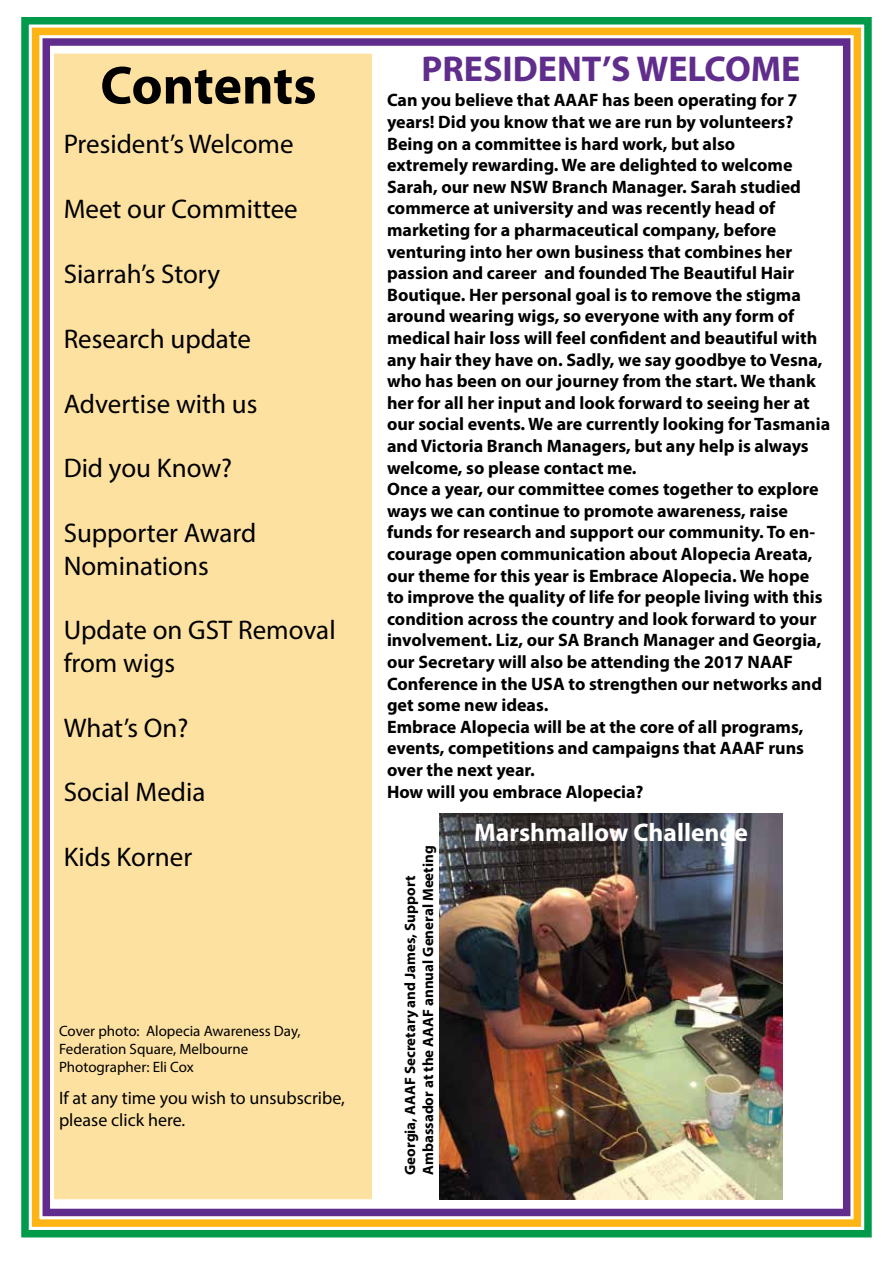
<style>
.page{position:relative;width:893px;height:1263px;background:#fff}
.page>*{position:absolute;margin:0;border:0;box-sizing:border-box;transform-origin:0 0}
.t1{font:700 54px "Myriad Pro";letter-spacing:-.005em;color:#000}
.t2{font:700 36px "Myriad Pro";color:#602d8c}
.t3{font:27px/32.4px "Myriad Pro";color:#000}
.t4{font:700 25.5px "Myriad Pro";color:#fff}
.t5{font:700 18px/21.6px "Myriad Pro";color:#000}
.t6{font:18px/21.6px "Myriad Pro";color:#000}
.t7{font:15px/18px "Myriad Pro";color:#000}
.t8{font:700 15px/18px "Myriad Pro";color:#000}
</style>
<div class="page">
<div style="left:21px;top:17px;width:851px;height:1220px;border:8px solid #009a4b"></div>
<div style="left:32px;top:28px;width:829px;height:1199px;border:8px solid #fcb514"></div>
<div style="left:43px;top:38px;width:807px;height:1178px;border:8px solid #602d8c"></div>
<div style="left:54px;top:54px;width:318px;height:1145px;background:#fde1a1"></div>
<img style="left:439px;top:814px;width:344px;height:385px">
<h1 class="t1" style="left:100px;top:50px;width:218px">Contents</h1>
<h3 class="t3" style="left:64px;top:128px;width:231px">President’s Welcome</h3>
<h3 class="t3" style="left:64px;top:192px;width:236px">Meet our Committee</h3>
<h3 class="t3" style="left:64px;top:257px;width:158px">Siarrah’s Story</h3>
<h3 class="t3" style="left:64px;top:322px;width:189px">Research update</h3>
<h3 class="t3" style="left:64px;top:387px;width:195px">Advertise with us</h3>
<h3 class="t3" style="left:64px;top:452px;width:170px">Did you Know?</h3>
<h3 class="t3" style="left:64px;top:516px;width:194px">Supporter Award<br>Nominations</h3>
<h3 class="t3" style="left:64px;top:614px;width:273px">Update on GST Removal from wigs</h3>
<h3 class="t3" style="left:64px;top:711px;width:126px">What’s On?</h3>
<h3 class="t3" style="left:64px;top:776px;width:143px">Social Media</h3>
<h3 class="t3" style="left:64px;top:840px;width:130px">Kids Korner</h3>
<p class="t7" style="left:59px;top:1022px;width:243px">Cover photo: Alopecia Awareness Day,<br>Federation Square, Melbourne<br>Photographer: Eli Cox</p>
<p class="t6" style="left:59px;top:1087px;width:287px">If at any time you wish to unsubscribe, please click here.</p>
<h2 class="t2" style="left:422px;top:45px;width:380px">PRESIDENT’S WELCOME</h2>
<p class="t5" style="left:387px;top:89px;width:445px">Can you believe that AAAF has been operating for 7 years! Did you know that we are run by volunteers?<br>Being on a committee is hard work, but also<br>extremely rewarding. We are delighted to welcome Sarah, our new NSW Branch Manager. Sarah studied commerce at university and was recently head of marketing for a pharmaceutical company, before venturing into her own business that combines her passion and career and founded The Beautiful Hair Boutique. Her personal goal is to remove the stigma around wearing wigs, so everyone with any form of medical hair loss will feel confident and beautiful with any hair they have on. Sadly, we say goodbye to Vesna, who has been on our journey from the start. We thank her for all her input and look forward to seeing her at our social events. We are currently looking for Tasmania and Victoria Branch Managers, but any help is always welcome, so please contact me.<br>Once a year, our committee comes together to explore ways we can continue to promote awareness, raise funds for research and support our community. To en&shy;courage open communication about Alopecia Areata, our theme for this year is Embrace Alopecia. We hope to improve the quality of life for people living with this condition across the country and look forward to your involvement. Liz, our SA Branch Manager and Georgia, our Secretary will also be attending the 2017 NAAF Conference in the USA to strengthen our networks and get some new ideas.<br>Embrace Alopecia will be at the core of all programs, events, competitions and campaigns that AAAF runs over the next year.<br>How will you embrace Alopecia?</p>
<p class="t8" style="left:400px;top:1175px;width:331px;rotate:-90deg">Georgia, AAAF Secretary and James, Support<br>Ambassador at the AAAF annual General Meeting</p>
<h3 class="t4" style="left:474px;top:815px;width:275px">Marshmallow Challenge</h3>
</div>
